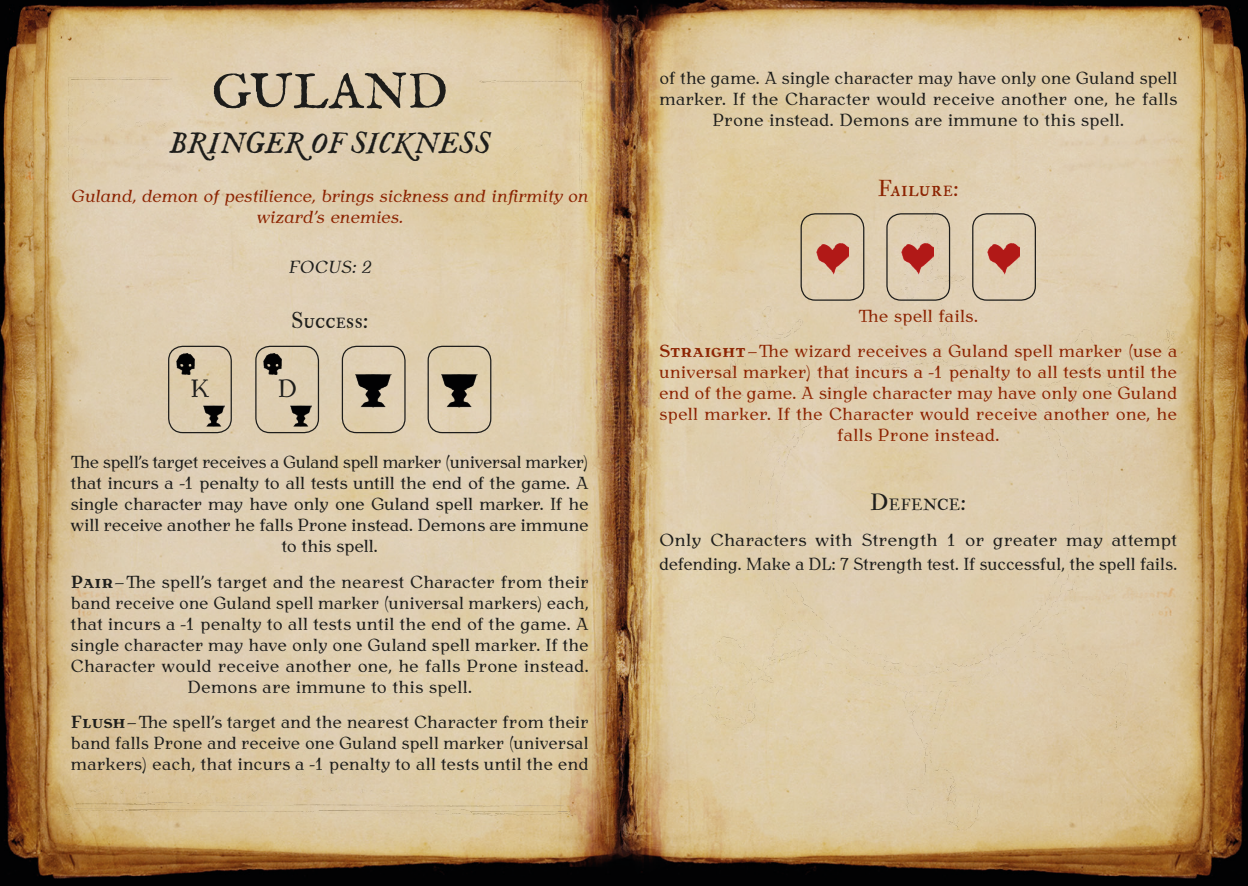
<style>
.page{position:relative;width:1248px;height:886px;background:#fff}
.page>*{position:absolute;margin:0;border:0;box-sizing:border-box;transform-origin:0 0}
.t1{font:50px "IM FELL English PRO Roman";letter-spacing:.015em;color:#1d1d1b}
.t2{font:30px "IM FELL English PRO Italic";letter-spacing:-.005em;color:#1d1d1b}
.t3{font:25px "Antykwa Torunska";color:#1d1d1b}
.t4{font:22.5px "IM FELL Double Pica SC";letter-spacing:.01em;color:#1d1d1b}
.t5{font:22.5px "IM FELL Double Pica SC";letter-spacing:.015em;color:#8c2402}
.t6{font:17.5px/21px "Antykwa Torunska";letter-spacing:.02em;color:#1d1d1b;text-align:center}
.t7{font:17.5px/21px "Antykwa Torunska";letter-spacing:.03em;color:#8c2402;text-align:center}
.t8{font:17.5px/21px "Antykwa Torunska";letter-spacing:.02em;color:#1d1d1b;text-align:center;scale:.96 1}
.t9{font:italic 17.5px/21px "Antykwa Torunska";color:#8c2402;text-align:center}
.t10{font:italic 17.5px "Antykwa Torunska";letter-spacing:.015em;color:#1d1d1b}
.t11{font:15.75px "IM FELL Double Pica SC";letter-spacing:.03em;color:#1d1d1b}
.s1{font-weight:700}
.s2{font-size:22.5px}
</style>
<div class="page">
<img style="left:0;top:0;width:1247px;height:886px">
<img style="left:62px;top:75px;width:491px;height:740px">
<img style="left:553px;top:9px;width:694px;height:877px">
<div style="left:342px;top:346px;width:63px;height:87px;border:1px solid #1d1d1b;border-radius:14px"></div>
<img style="left:356px;top:372px;width:35px;height:36px">
<div style="left:427px;top:346px;width:64px;height:87px;border:1px solid #1d1d1b;border-radius:14px"></div>
<img style="left:441px;top:372px;width:36px;height:36px">
<div style="left:255px;top:346px;width:64px;height:87px;border:1px solid #1d1d1b;border-radius:14px"></div>
<img style="left:262px;top:353px;width:21px;height:21px">
<img style="left:291px;top:405px;width:21px;height:21px">
<div style="left:168px;top:346px;width:64px;height:87px;border:1px solid #1d1d1b;border-radius:14px"></div>
<img style="left:175px;top:353px;width:21px;height:21px">
<img style="left:203px;top:405px;width:22px;height:21px">
<div style="left:972px;top:213px;width:63px;height:88px;border:1px solid #1d1d1b;border-radius:14px"></div>
<img style="left:987px;top:243px;width:32px;height:32px">
<div style="left:886px;top:213px;width:64px;height:88px;border:1px solid #1d1d1b;border-radius:14px"></div>
<img style="left:901px;top:243px;width:32px;height:32px">
<div style="left:800px;top:213px;width:64px;height:88px;border:1px solid #1d1d1b;border-radius:14px"></div>
<img style="left:816px;top:243px;width:32px;height:32px">
<h1 class="t1" style="left:212px;top:63px;width:237px">GULAND</h1>
<h2 class="t2" style="left:169px;top:126px;width:323px">BRINGER OF SICKNESS</h2>
<p class="t9" style="left:71px;top:184px;width:519px">Guland, demon of pestilience, brings sickness and infirmity on wizard’s enemies.</p>
<p class="t10" style="left:288px;top:254px;width:84px">FOCUS: 2</p>
<p class="t4" style="left:291px;top:307px;width:79px">Success:</p>
<h3 class="t3" style="left:190px;top:370px;width:21px">K</h3>
<h3 class="t3" style="left:278px;top:370px;width:21px">D</h3>
<p class="t8" style="left:71px;top:451px;width:540px">The spell’s target receives a Guland spell marker (universal marker) that incurs a -1 penalty to all tests untill the end of the game. A single character may have only one Guland spell marker. If he will receive another he falls Prone instead. Demons are immune to this spell.</p>
<p class="t6" style="left:71px;top:570px;width:519px"><span class="s1">Pair</span>–The spell’s target and the nearest Character from their band receive one Guland spell marker (universal markers) each, that incurs a -1 penalty to all tests until the end of the game. A single character may have only one Guland spell marker. If the Character would receive another one, he falls Prone instead.<br>Demons are immune to this spell.</p>
<p class="t6" style="left:71px;top:710px;width:519px;text-align:justify"><span class="s1">Flush</span>–The spell’s target and the nearest Character from their band falls Prone and receive one Guland spell marker (universal markers) each, that incurs a -1 penalty to all tests until the end</p>
<p class="t6" style="left:659px;top:66px;width:519px">of the game. A single character may have only one Guland spell marker. If the Character would receive another one, he falls<br>Prone instead. Demons are immune to this spell.</p>
<p class="t5" style="left:877px;top:174px;width:82px">Failure:</p>
<p class="t7" style="left:659px;top:297px;width:519px;line-height:35.2px">The spell fails.<br><span class="s1">Straight</span>–The wizard receives a Guland spell marker (use a</p>
<p class="t7" style="left:659px;top:360px;width:519px">universal marker) that incurs a -1 penalty to all tests until the end of the game. A single character may have only one Guland spell marker. If the Character would receive another one, he falls Prone instead.</p>
<p class="t11" style="left:870px;top:496px;width:97px"><span class="s2">D</span>EFENCE<span class="s2">:</span></p>
<p class="t6" style="left:659px;top:526px;width:519px;line-height:24px;text-align:left">Only Characters with Strength 1 or greater may attempt defending. Make a DL: 7 Strength test. If successful, the spell fails.</p>
</div>
